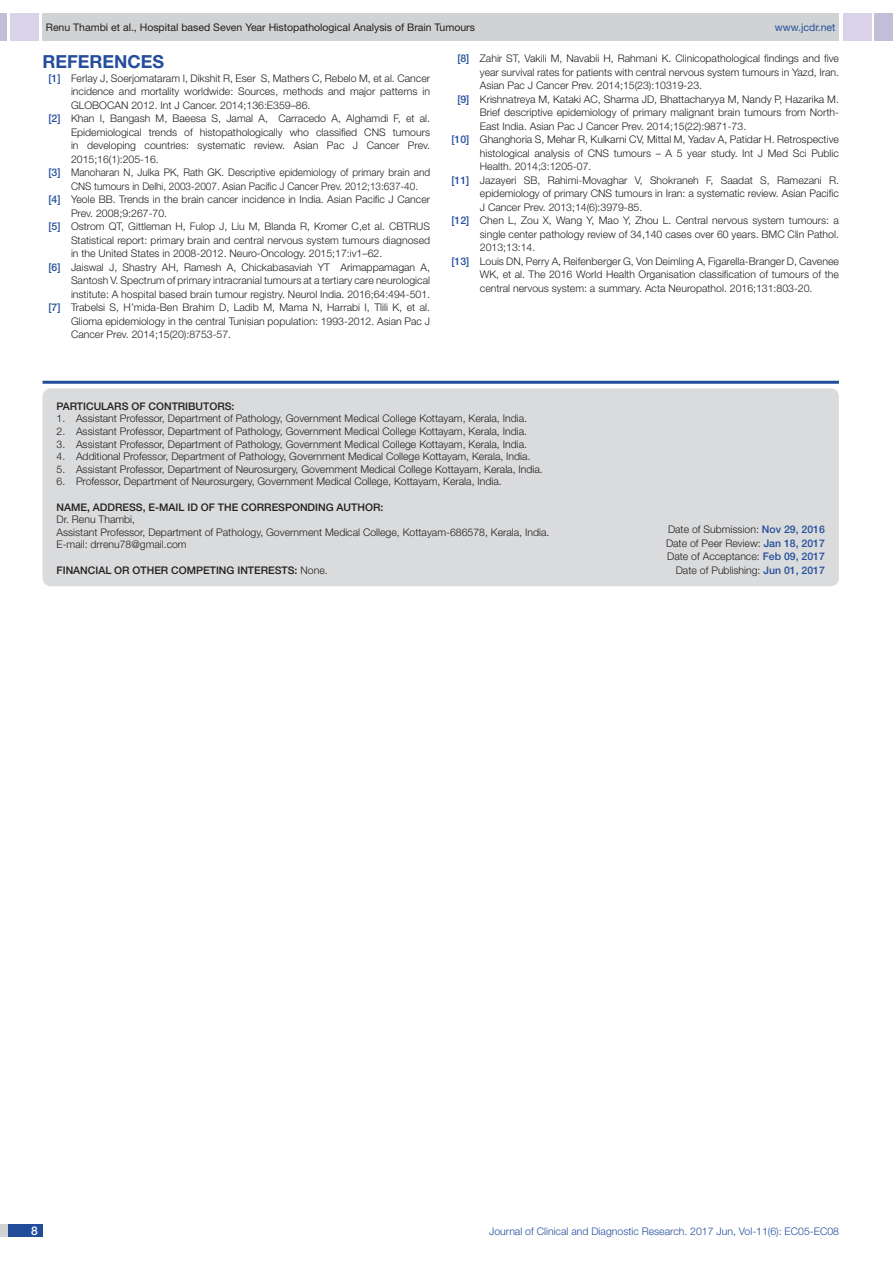
<style>
.page{position:relative;width:893px;height:1263px;background:#fff}
.page>*{position:absolute;margin:0;border:0;box-sizing:border-box;transform-origin:0 0}
.Heading{font:700 18px "Helvetica Neue";color:#244e9b}
.t1{font:500 12px "Helvetica Neue";color:#fff}
.Partic_Contri_Txt{font:300 10.5px "Helvetica Neue";color:#231f20}
.Partic_Contri_Txt-2{font:300 10.5px "Helvetica Neue";color:#231f20;scale:.95 1}
.Partic_Contri_Head{font:500 10.5px "Helvetica Neue";color:#231f20}
.t2{font:10.5px "Helvetica Neue";color:#231f20}
.t3{font:300 10.5px "Helvetica Neue";color:#244e9b}
.t4{font:10.5px "Helvetica Neue";color:#244e9b}
.Partic_Contri_Head-2{font:300 10.5px "Helvetica Neue";color:#231f20}
.s1{font-weight:500;color:#244e9b}
.s2{font-weight:500}
</style>
<div class="page">
<div style="left:0;top:13px;width:7px;height:28px;background:#c2bed7"></div>
<div style="left:10px;top:13px;width:29px;height:28px;background:#d9d2e8"></div>
<div style="left:43px;top:13px;width:796px;height:28px;background:#d1d2d4"></div>
<div style="left:875px;top:13px;width:18px;height:28px;background:#c2bed7"></div>
<div style="left:843px;top:13px;width:29px;height:28px;background:#d9d2e8"></div>
<div style="left:0;top:1224px;width:43px;height:13px;background:#d1d2d4"></div>
<div style="left:8px;top:1224px;width:35px;height:13px;background:#214c99"></div>
<hr style="left:43px;top:381px;width:796px;height:3px;background:#244e9b">
<div style="left:43px;top:388px;width:796px;height:198px;background:#dadbdc;border-radius:9px"></div>
<p class="t2" style="left:46px;top:21px;width:431px">Renu Thambi et al., Hospital based Seven Year Histopathological Analysis of Brain Tumours</p>
<p class="t4" style="left:775px;top:21px;width:62px">www.jcdr.net</p>
<p class="Heading" style="left:43px;top:51px;width:123px">REFERENCES</p>
<p class="Partic_Contri_Txt" style="left:48px;top:71px;width:383px"><span class="s1">[1]</span> Ferlay J, Soerjomataram I, Dikshit R, Eser S, Mathers C, Rebelo M, et al. Cancer</p>
<p class="Partic_Contri_Txt" style="left:71px;top:85px;width:361px">incidence and mortality worldwide: Sources, methods and major patterns in</p>
<p class="Partic_Contri_Txt" style="left:71px;top:98px;width:241px">GLOBOCAN 2012. Int J Cancer. 2014;136:E359–86.</p>
<p class="Partic_Contri_Txt" style="left:48px;top:112px;width:383px"><span class="s1">[2]</span> Khan I, Bangash M, Baeesa S, Jamal A, Carracedo A, Alghamdi F, et al.</p>
<p class="Partic_Contri_Txt" style="left:71px;top:125px;width:302px">Epidemiological trends of histopathologically who classified cns</p>
<p class="Partic_Contri_Txt" style="left:393px;top:125px;width:39px">tumours</p>
<p class="Partic_Contri_Txt" style="left:71px;top:139px;width:361px">in developing countries: systematic review. Asian Pac J Cancer Prev.</p>
<p class="Partic_Contri_Txt" style="left:71px;top:152px;width:89px">2015;16(1):205-16.</p>
<p class="Partic_Contri_Txt-2" style="left:48px;top:166px;width:403px"><span class="s1">[3]</span> Manoharan N, Julka PK, Rath GK. Descriptive epidemiology of primary brain and</p>
<p class="Partic_Contri_Txt-2" style="left:71px;top:179px;width:367px">CNS tumours in Delhi, 2003-2007. Asian Pacific J Cancer Prev. 2012;13:637-40.</p>
<p class="Partic_Contri_Txt" style="left:48px;top:193px;width:383px"><span class="s1">[4]</span> Yeole BB. Trends in the brain cancer incidence in India. Asian Pacific J Cancer</p>
<p class="Partic_Contri_Txt" style="left:71px;top:206px;width:98px">Prev. 2008;9:267-70.</p>
<p class="Partic_Contri_Txt" style="left:48px;top:220px;width:383px"><span class="s1">[5]</span> Ostrom QT, Gittleman H, Fulop J, Liu M, Blanda R, Kromer C,et al. CBTRUS</p>
<p class="Partic_Contri_Txt" style="left:71px;top:233px;width:361px">Statistical report: primary brain and central nervous system tumours diagnosed</p>
<p class="Partic_Contri_Txt" style="left:71px;top:247px;width:313px">in the United States in 2008-2012. Neuro-Oncology. 2015;17:iv1–62.</p>
<p class="Partic_Contri_Txt" style="left:48px;top:260px;width:383px"><span class="s1">[6]</span> Jaiswal J, Shastry AH, Ramesh A, Chickabasaviah YT Arimappamagan A,</p>
<p class="Partic_Contri_Txt" style="left:71px;top:274px;width:361px">Santosh V. Spectrum of primary intracranial tumours at a tertiary care neurological</p>
<p class="Partic_Contri_Txt" style="left:71px;top:287px;width:361px">institute: A hospital based brain tumour registry. Neurol India. 2016;64:494-501.</p>
<p class="Partic_Contri_Txt" style="left:48px;top:301px;width:383px"><span class="s1">[7]</span> Trabelsi S, H’mida-Ben Brahim D, Ladib M, Mama N, Harrabi I, Tlili K, et al.</p>
<p class="Partic_Contri_Txt" style="left:71px;top:314px;width:361px">Glioma epidemiology in the central Tunisian population: 1993-2012. Asian Pac J</p>
<p class="Partic_Contri_Txt" style="left:71px;top:328px;width:162px">Cancer Prev. 2014;15(20):8753-57.</p>
<p class="Partic_Contri_Txt" style="left:457px;top:52px;width:383px"><span class="s1">[8]</span> Zahir ST, Vakili M, Navabii H, Rahmani K. Clinicopathological findings and five</p>
<p class="Partic_Contri_Txt" style="left:480px;top:66px;width:361px">year survival rates for patients with central nervous system tumours in Yazd, Iran.</p>
<p class="Partic_Contri_Txt" style="left:480px;top:79px;width:224px">Asian Pac J Cancer Prev. 2014;15(23):10319-23.</p>
<p class="Partic_Contri_Txt" style="left:457px;top:93px;width:383px"><span class="s1">[9]</span> Krishnatreya M, Kataki AC, Sharma JD, Bhattacharyya M, Nandy P, Hazarika M.</p>
<p class="Partic_Contri_Txt" style="left:480px;top:106px;width:361px">Brief descriptive epidemiology of primary malignant brain tumours from North-</p>
<p class="Partic_Contri_Txt" style="left:480px;top:120px;width:268px">East India. Asian Pac J Cancer Prev. 2014;15(22):9871-73.</p>
<p class="Partic_Contri_Txt" style="left:451px;top:133px;width:389px"><span class="s1">[10]</span> Ghanghoria S, Mehar R, Kulkarni CV, Mittal M, Yadav A, Patidar H. Retrospective</p>
<p class="Partic_Contri_Txt" style="left:480px;top:147px;width:361px">histological analysis of CNS tumours – A 5 year study. Int J Med Sci Public</p>
<p class="Partic_Contri_Txt" style="left:480px;top:160px;width:113px">Health. 2014;3:1205-07.</p>
<p class="Partic_Contri_Txt" style="left:451px;top:174px;width:389px"><span class="s1">[11]</span> Jazayeri SB, Rahimi-Movaghar V, Shokraneh F, Saadat S, Ramezani R.</p>
<p class="Partic_Contri_Txt" style="left:480px;top:187px;width:361px">epidemiology of primary CNS tumours in Iran: a systematic review. Asian Pacific</p>
<p class="Partic_Contri_Txt" style="left:480px;top:201px;width:164px">J Cancer Prev. 2013;14(6):3979-85.</p>
<p class="Partic_Contri_Txt" style="left:451px;top:214px;width:389px"><span class="s1">[12]</span> Chen L, Zou X, Wang Y, Mao Y, Zhou L. Central nervous system tumours: a</p>
<p class="Partic_Contri_Txt" style="left:480px;top:228px;width:361px">single center pathology review of 34,140 cases over 60 years. BMC Clin Pathol.</p>
<p class="Partic_Contri_Txt" style="left:480px;top:241px;width:57px">2013;13:14.</p>
<p class="Partic_Contri_Txt" style="left:451px;top:255px;width:389px"><span class="s1">[13]</span> Louis DN, Perry A, Reifenberger G, Von Deimling A, Figarella-Branger D, Cavenee</p>
<p class="Partic_Contri_Txt" style="left:480px;top:268px;width:361px">WK, et al. The 2016 World Health Organisation classification of tumours of the</p>
<p class="Partic_Contri_Txt" style="left:480px;top:282px;width:334px">central nervous system: a summary. Acta Neuropathol. 2016;131:803-20.</p>
<p class="Partic_Contri_Head" style="left:57px;top:400px;width:13px">PARTI</p>
<p class="Partic_Contri_Head" style="left:86px;top:400px;width:86px">CULARS OF CONTRIBUT</p>
<p class="Partic_Contri_Head" style="left:209px;top:400px;width:27px">ORS:</p>
<p class="Partic_Contri_Txt" style="left:57px;top:412px;width:472px">1. Assistant Professor, Department of Pathology, Government Medical College Kottayam, Kerala, India.</p>
<p class="Partic_Contri_Txt" style="left:57px;top:425px;width:472px">2. Assistant Professor, Department of Pathology, Government Medical College Kottayam, Kerala, India.</p>
<p class="Partic_Contri_Txt" style="left:57px;top:437px;width:472px">3. Assistant Professor, Department of Pathology, Government Medical College Kottayam, Kerala, India.</p>
<p class="Partic_Contri_Txt" style="left:57px;top:450px;width:476px">4. Additional Professor, Department of Pathology, Government Medical College Kottayam, Kerala, India.</p>
<p class="Partic_Contri_Txt" style="left:57px;top:462px;width:488px">5. Assistant Professor, Department of Neurosurgery, Government Medical College Kottayam, Kerala, India.</p>
<p class="Partic_Contri_Txt" style="left:57px;top:475px;width:447px">6. Professor, Department of Neurosurgery, Government Medical College, Kottayam, Kerala, India.</p>
<p class="Partic_Contri_Head" style="left:57px;top:500px;width:9px">NAME</p>
<p class="Partic_Contri_Head" style="left:87px;top:500px;width:15px">, ADDRE</p>
<p class="Partic_Contri_Head" style="left:129px;top:500px;width:38px">SS, E-MAI</p>
<p class="Partic_Contri_Head" style="left:178px;top:500px;width:48px">L ID OF THE</p>
<p class="Partic_Contri_Head" style="left:241px;top:500px;width:24px">CORRE</p>
<p class="Partic_Contri_Head" style="left:278px;top:500px;width:29px">SPONDIN</p>
<p class="Partic_Contri_Head" style="left:326px;top:500px;width:19px">G AUTH</p>
<p class="Partic_Contri_Head" style="left:365px;top:500px;width:20px">OR:</p>
<p class="Partic_Contri_Txt" style="left:57px;top:513px;width:80px">Dr. Renu Thambi,</p>
<p class="Partic_Contri_Txt" style="left:57px;top:525px;width:494px">Assistant Professor, Department of Pathology, Government Medical College, Kottayam-686578, Kerala, India.</p>
<p class="Partic_Contri_Txt" style="left:57px;top:538px;width:132px">E-mail: drrenu78@gmail.com</p>
<p class="Partic_Contri_Head" style="left:57px;top:563px;width:92px">Financial OR OTHER</p>
<p class="Partic_Contri_Head" style="left:171px;top:563px;width:39px">COMPETIN</p>
<p class="Partic_Contri_Head" style="left:227px;top:563px;width:18px">G INTERE</p>
<p class="Partic_Contri_Head-2" style="left:275px;top:563px;width:54px"><span class="s2">STS:</span> None.</p>
<p class="Partic_Contri_Txt" style="left:668px;top:523px;width:158px">Date of Submission: <span class="s1">Nov 29, 2016</span></p>
<p class="Partic_Contri_Txt" style="left:666px;top:536px;width:160px">Date of Peer Review: <span class="s1">Jan 18, 2017</span></p>
<p class="Partic_Contri_Txt" style="left:667px;top:550px;width:159px">Date of Acceptance: <span class="s1">Feb 09, 2017</span></p>
<p class="Partic_Contri_Txt" style="left:676px;top:563px;width:151px">Date of Publishing: <span class="s1">Jun 01, 2017</span></p>
<p class="t1" style="left:31px;top:1223px;width:8px">8</p>
<p class="t3" style="left:489px;top:1225px;width:351px">Journal of Clinical and Diagnostic Research. 2017 Jun, Vol-11(6): EC05-EC08</p>
</div>
